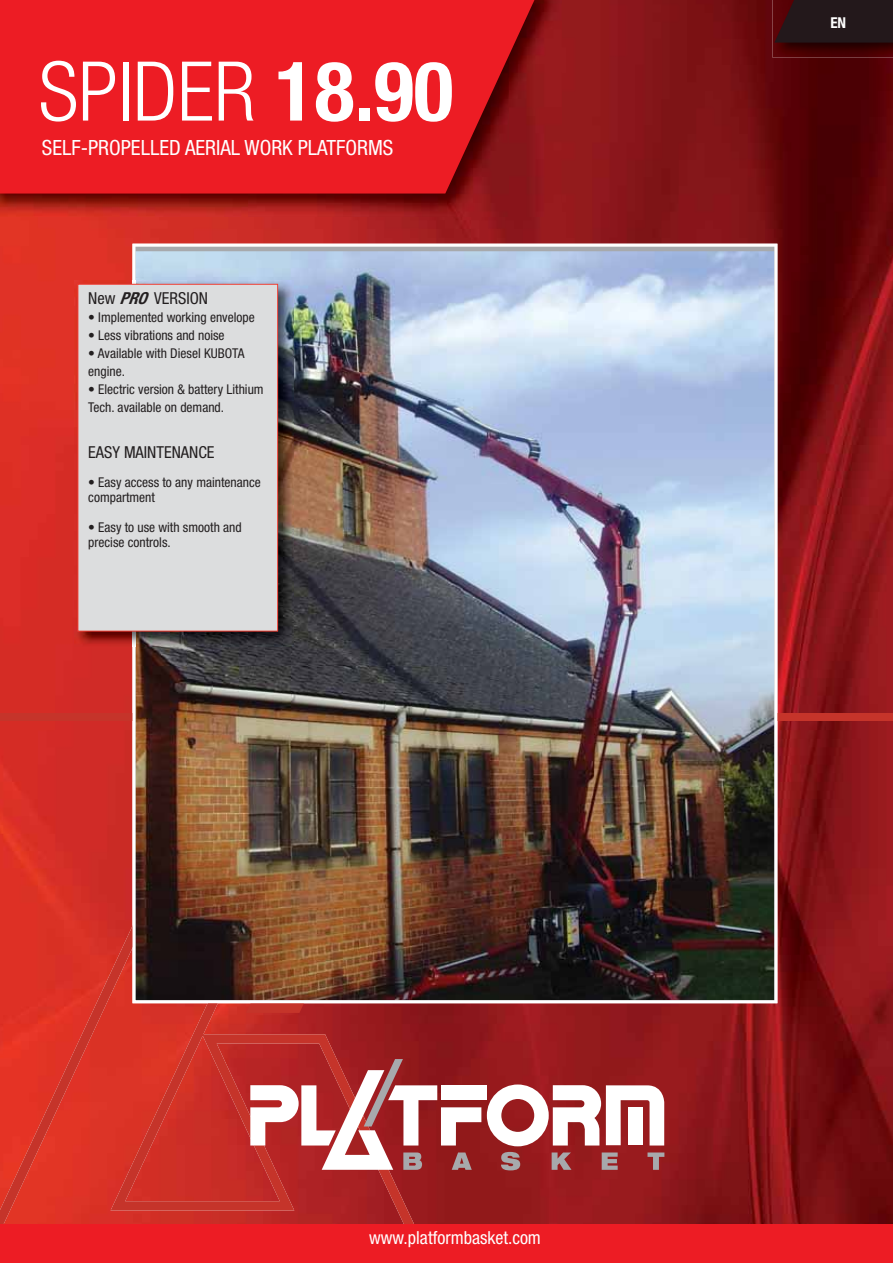
<style>
.page{position:relative;width:893px;height:1263px;background:#fff}
.page>*{position:absolute;margin:0;border:0;box-sizing:border-box;transform-origin:0 0}
.t1{font:300 condensed 82.5px "Helvetica Neue LT Std";color:#fff}
.t2{font:condensed 21px "Helvetica Neue LT Std";color:#fff}
.t3{font:condensed 18px "Helvetica Neue LT Std";color:#fff}
.t4{font:condensed 16.5px "Helvetica Neue LT Std";color:#231f20}
.t5{font:700 condensed 15px "Helvetica Neue LT Std";color:#fff}
.t6{font:condensed 13.5px/18px "Helvetica Neue LT Std";color:#231f20}
.s1{font-weight:700}
.s2{font-weight:700;font-style:italic}
</style>
<div class="page">
<img style="left:0;top:0;width:893px;height:1225px">
<svg style="left:0;top:626px;width:455px;height:599px;background:#cd2d26"></svg>
<div style="left:0;top:713px;width:893px;height:8px;background:#c5342a"></div>
<img style="left:132px;top:244px;width:645px;height:759px">
<img style="left:0;top:0;width:562px;height:217px">
<svg style="left:0;top:0;width:540px;height:194px;background:#e11a22"></svg>
<svg style="left:250px;top:1059px;width:414px;height:111px"></svg>
<img style="left:74px;top:281px;width:219px;height:366px">
<div style="left:78px;top:284px;width:200px;height:347px;background:#dcddde"></div>
<div style="left:78px;top:284px;width:200px;height:347px;border:1px solid #ef4035"></div>
<div style="left:0;top:1225px;width:893px;height:38px;background:#ed1c24"></div>
<img style="left:772px;top:0;width:121px;height:58px">
<svg style="left:774px;top:0;width:119px;height:43px;background:#271518"></svg>
<h1 class="t1" style="left:39px;top:44px;width:416px">SPIDER <span class="s1">18.90</span></h1>
<h2 class="t2" style="left:42px;top:140px;width:353px">SELF-PROPELLED AERIAL WORK PLATFORMS</h2>
<p class="t4" style="left:88px;top:293px;width:121px">New <span class="s2">PRO</span> VERSION</p>
<p class="t6" style="left:88px;top:310px;width:168px">• Implemented working envelope</p>
<p class="t6" style="left:88px;top:328px;width:138px">• Less vibrations and noise</p>
<p class="t6" style="left:88px;top:346px;width:158px">• Available with Diesel KUBOTA engine.</p>
<p class="t6" style="left:88px;top:382px;width:177px">• Electric version &amp; battery Lithium<br>Tech. available on demand.</p>
<p class="t4" style="left:88px;top:446px;width:128px">EASY MAINTENANCE</p>
<p class="t6" style="left:88px;top:476px;width:174px;line-height:15px">• Easy access to any maintenance compartment</p>
<p class="t6" style="left:88px;top:521px;width:155px;line-height:15px">• Easy to use with smooth and precise controls.</p>
<h3 class="t3" style="left:369px;top:1231px;width:173px">www.platformbasket.com</h3>
<p class="t5" style="left:830px;top:17px;width:17px">EN</p>
</div>
